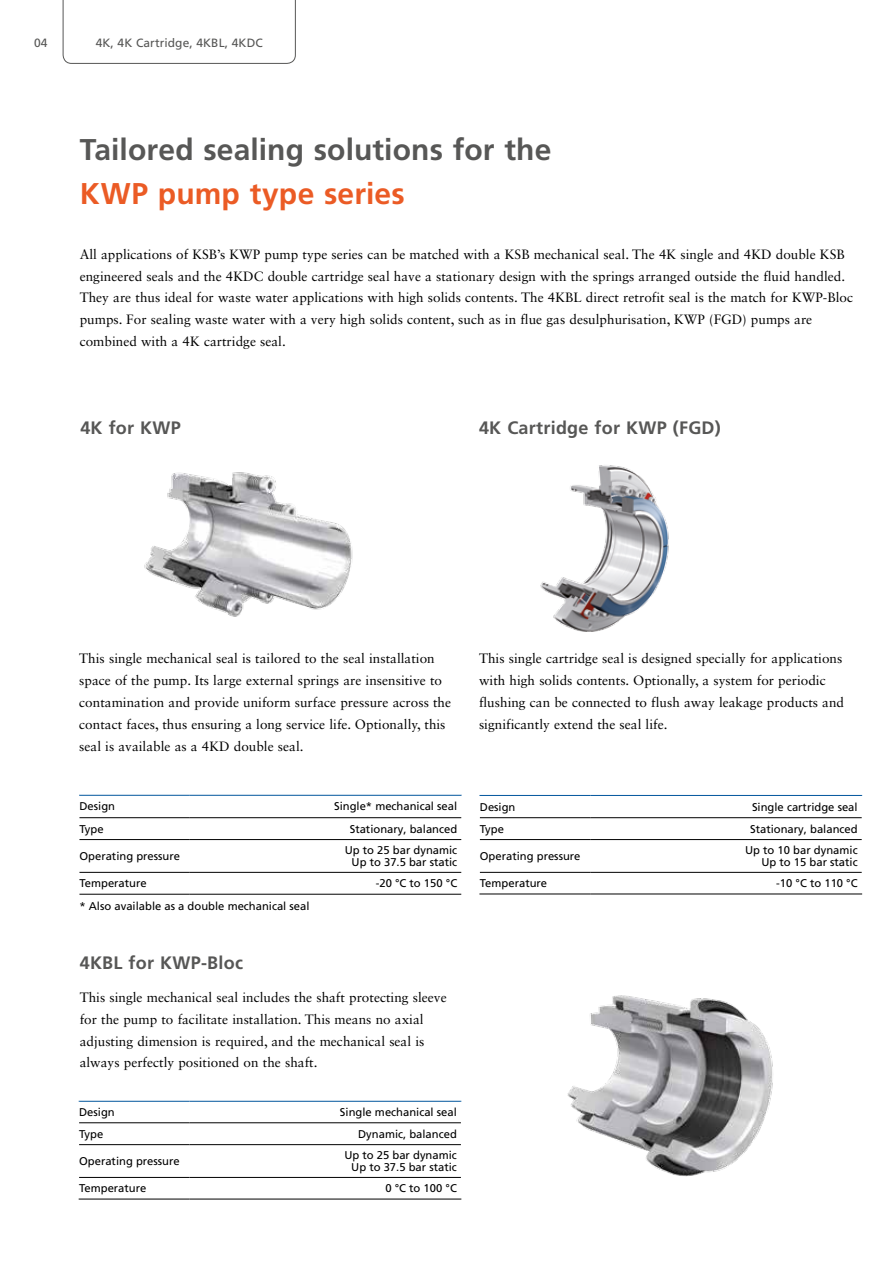
<style>
.page{position:relative;width:893px;height:1263px;background:#fff}
.page>*{position:absolute;margin:0;border:0;box-sizing:border-box;transform-origin:0 0}
.t1{font:700 30px "Frutiger LT Pro";letter-spacing:.005em;color:#575756}
.t2{font:700 30px "Frutiger LT Pro";letter-spacing:.005em;color:#eb5b25}
.t3{font:700 18px "Frutiger LT Pro";letter-spacing:.015em;color:#575756}
.t4{font:13.5px/21.9px "Sabon LT Std";color:#000}
.t5{font:12px "Frutiger LT Pro";letter-spacing:.005em;color:#575756}
.t6{font:11.25px/12.8px "Frutiger LT Pro";color:#000;text-align:right}
</style>
<div class="page">
<img style="left:144px;top:472px;width:209px;height:145px">
<hr style="left:79px;top:795px;width:111px;height:1px;background:#00569d">
<hr style="left:190px;top:795px;width:272px;height:1px;background:#00569d">
<hr style="left:79px;top:817px;width:111px;height:1px;background:#000">
<hr style="left:190px;top:817px;width:271px;height:1px;background:#000">
<hr style="left:79px;top:839px;width:111px;height:1px;background:#000">
<hr style="left:190px;top:839px;width:271px;height:1px;background:#000">
<hr style="left:79px;top:872px;width:111px;height:1px;background:#000">
<hr style="left:190px;top:872px;width:271px;height:1px;background:#000">
<hr style="left:79px;top:894px;width:111px;height:1px;background:#000">
<hr style="left:190px;top:894px;width:271px;height:1px;background:#000">
<hr style="left:79px;top:1101px;width:110px;height:1px;background:#00569d">
<hr style="left:189px;top:1101px;width:272px;height:1px;background:#00569d">
<hr style="left:79px;top:1122px;width:110px;height:1px;background:#000">
<hr style="left:189px;top:1122px;width:272px;height:1px;background:#000">
<hr style="left:79px;top:1144px;width:110px;height:1px;background:#000">
<hr style="left:189px;top:1144px;width:272px;height:1px;background:#000">
<hr style="left:79px;top:1177px;width:110px;height:1px;background:#000">
<hr style="left:189px;top:1177px;width:272px;height:1px;background:#000">
<hr style="left:79px;top:1199px;width:110px;height:1px;background:#000">
<hr style="left:189px;top:1199px;width:272px;height:1px;background:#000">
<hr style="left:479px;top:795px;width:111px;height:1px;background:#00569d">
<hr style="left:590px;top:795px;width:272px;height:1px;background:#00569d">
<hr style="left:480px;top:817px;width:110px;height:1px;background:#000">
<hr style="left:590px;top:817px;width:272px;height:1px;background:#000">
<hr style="left:480px;top:839px;width:110px;height:1px;background:#000">
<hr style="left:590px;top:839px;width:272px;height:1px;background:#000">
<hr style="left:480px;top:872px;width:110px;height:1px;background:#000">
<hr style="left:590px;top:872px;width:272px;height:1px;background:#000">
<hr style="left:479px;top:894px;width:111px;height:1px;background:#000">
<hr style="left:590px;top:894px;width:272px;height:1px;background:#000">
<img style="left:540px;top:465px;width:129px;height:167px">
<img style="left:567px;top:995px;width:206px;height:182px">
<svg style="left:63px;top:0;width:233px;height:64px"></svg>
<p class="t5" style="left:34px;top:36px;width:15px">04</p>
<p class="t5" style="left:96px;top:35px;width:169px">4K, 4K Cartridge, 4KBL, 4KDC</p>
<h1 class="t1" style="left:80px;top:132px;width:473px">Tailored sealing solutions for the</h1>
<h1 class="t2" style="left:80px;top:176px;width:327px">KWP pump type series</h1>
<p class="t4" style="left:80px;top:243px;width:775px">All applications of KSB’s KWP pump type series can be matched with a KSB mechanical seal. The 4K single and 4KD double KSB engineered seals and the 4KDC double cartridge seal have a stationary design with the springs arranged outside the fluid handled.<br>They are thus ideal for waste water applications with high solids contents. The 4KBL direct retrofit seal is the match for KWP-Bloc pumps. For sealing waste water with a very high solids content, such as in flue gas desulphurisation, KWP (FGD) pumps are combined with a 4K cartridge seal.</p>
<h2 class="t3" style="left:80px;top:417px;width:102px">4K for KWP</h2>
<h2 class="t3" style="left:479px;top:417px;width:243px">4K Cartridge for KWP (FGD)</h2>
<p class="t4" style="left:79px;top:647px;width:373px">This single mechanical seal is tailored to the seal installation space of the pump. Its large external springs are insensitive to contamination and provide uniform surface pressure across the contact faces, thus ensuring a long service life. Optionally, this seal is available as a 4KD double seal.</p>
<p class="t4" style="left:479px;top:647px;width:367px">This single cartridge seal is designed specially for applications with high solids contents. Optionally, a system for periodic flushing can be connected to flush away leakage products and significantly extend the seal life.</p>
<p class="t6" style="left:79px;top:800px;width:37px">Design</p>
<p class="t6" style="left:334px;top:800px;width:125px">Single* mechanical seal</p>
<p class="t6" style="left:79px;top:822px;width:26px">Type</p>
<p class="t6" style="left:350px;top:822px;width:109px">Stationary, balanced</p>
<p class="t6" style="left:79px;top:850px;width:102px">Operating pressure</p>
<p class="t6" style="left:345px;top:843px;width:114px">Up to 25 bar dynamic<br>Up to 37.5 bar static</p>
<p class="t6" style="left:79px;top:877px;width:69px">Temperature</p>
<p class="t6" style="left:376px;top:877px;width:83px">-20 °C to 150 °C</p>
<p class="t6" style="left:79px;top:899px;width:232px">* Also available as a double mechanical seal</p>
<h2 class="t3" style="left:80px;top:952px;width:165px">4KBL for KWP-Bloc</h2>
<p class="t4" style="left:80px;top:986px;width:368px">This single mechanical seal includes the shaft protecting sleeve for the pump to facilitate installation. This means no axial adjusting dimension is required, and the mechanical seal is always perfectly positioned on the shaft.</p>
<p class="t6" style="left:79px;top:1106px;width:37px">Design</p>
<p class="t6" style="left:340px;top:1106px;width:118px">Single mechanical seal</p>
<p class="t6" style="left:79px;top:1127px;width:26px">Type</p>
<p class="t6" style="left:358px;top:1127px;width:100px">Dynamic, balanced</p>
<p class="t6" style="left:79px;top:1155px;width:102px">Operating pressure</p>
<p class="t6" style="left:344px;top:1148px;width:114px">Up to 25 bar dynamic<br>Up to 37.5 bar static</p>
<p class="t6" style="left:79px;top:1182px;width:69px">Temperature</p>
<p class="t6" style="left:385px;top:1182px;width:73px">0 °C to 100 °C</p>
<p class="t6" style="left:480px;top:800px;width:37px">Design</p>
<p class="t6" style="left:752px;top:800px;width:107px">Single cartridge seal</p>
<p class="t6" style="left:480px;top:822px;width:26px">Type</p>
<p class="t6" style="left:750px;top:822px;width:109px">Stationary, balanced</p>
<p class="t6" style="left:480px;top:850px;width:102px">Operating pressure</p>
<p class="t6" style="left:745px;top:843px;width:114px">Up to 10 bar dynamic<br>Up to 15 bar static</p>
<p class="t6" style="left:480px;top:877px;width:69px">Temperature</p>
<p class="t6" style="left:776px;top:877px;width:83px">-10 °C to 110 °C</p>
</div>
